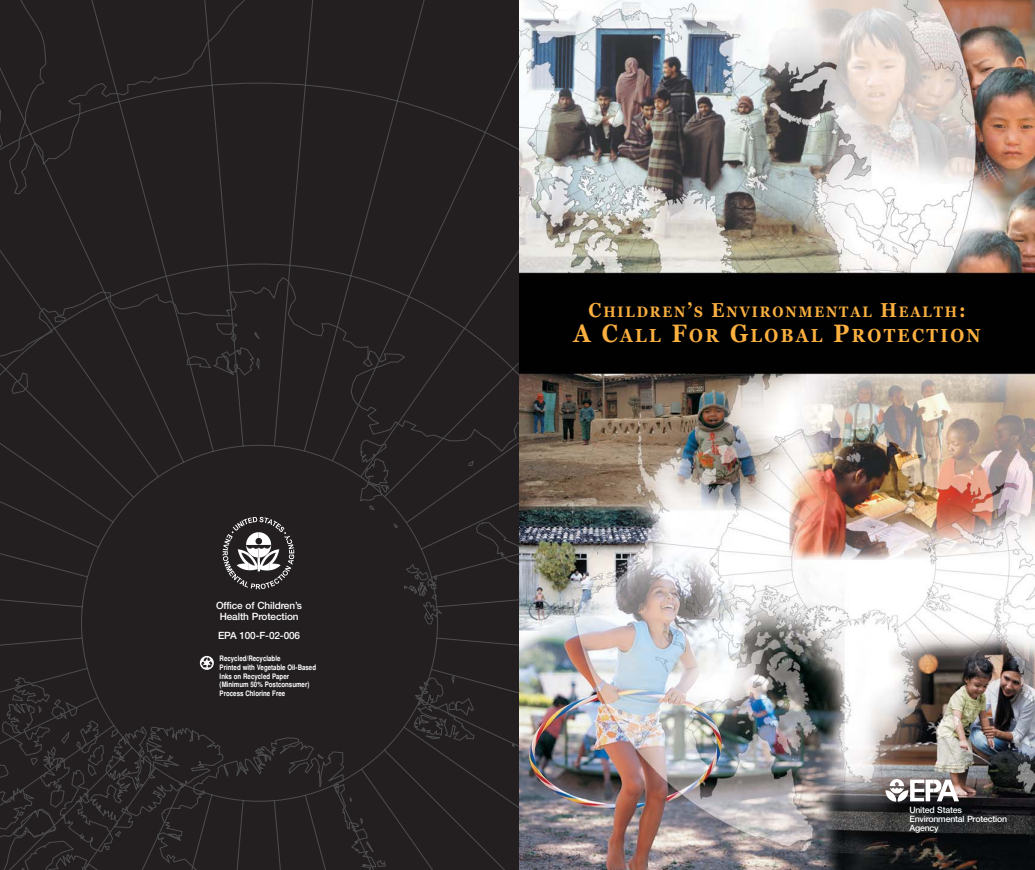
<style>
.page{position:relative;width:1035px;height:870px;background:#fff}
.page>*{position:absolute;margin:0;border:0;box-sizing:border-box;transform-origin:0 0}
.t1{font:700 18.75px "Georgia";letter-spacing:.14em;color:#fbb03f;scale:.9 1}
.t2{font:700 15px "Georgia";letter-spacing:.14em;color:#fbb03f;scale:.9 1}
.t3{font:500 10px/11.2px "Helvetica Neue";letter-spacing:-.01em;color:#fff;text-align:center}
.t4{font:500 8.75px/8.8px "Helvetica Neue";letter-spacing:-.02em;color:#fff}
.t5{font:700 condensed 7.5px/8.8px "Helvetica";color:#fff}
.s1{font-size:20px}
.s2{font-size:25px}
</style>
<div class="page">
<img style="left:518px;top:0;width:517px;height:870px">
<svg style="left:885px;top:779px;width:74px;height:23px"></svg>
<div style="left:0;top:0;width:518px;height:802px;background:#231f20"></div>
<div style="left:11px;top:315px;width:432px;height:310px;background:#231f20"></div>
<svg style="left:417px;top:460px;width:101px;height:137px;background:#242122"></svg>
<svg style="left:412px;top:675px;width:104px;height:72px;background:#272425"></svg>
<svg style="left:136px;top:676px;width:265px;height:194px;background:#252122"></svg>
<svg style="left:0;top:569px;width:136px;height:301px;background:#272324"></svg>
<svg style="left:200px;top:656px;width:14px;height:14px"></svg>
<svg style="left:223px;top:517px;width:71px;height:72px;background:#595657"></svg>
<h3 class="t3" style="left:216px;top:601px;width:88px">Office of Children’s<br>Health Protection</h3>
<h3 class="t3" style="left:218px;top:631px;width:84px">EPA 100-F-02-006</h3>
<p class="t5" style="left:220px;top:655px;width:98px">Recycled/Recyclable<br>Printed with Vegetable Oil-Based<br>Inks on Recycled Paper (Minimum 50% Postconsumer)<br>Process Chlorine Free</p>
<h2 class="t2" style="left:589px;top:306px;width:421px"><span class="s1">C</span>HILDREN<span class="s1">’</span>S <span class="s1">E</span>NVIRONMENTAL <span class="s1">H</span>EALTH<span class="s1">:</span></h2>
<h1 class="t1" style="left:574px;top:328px;width:454px"><span class="s2">A C</span>ALL <span class="s2">F</span>OR <span class="s2">G</span>LOBAL <span class="s2">P</span>ROTECTION</h1>
<p class="t4" style="left:909px;top:806px;width:99px">United States<br>Environmental Protection<br>Agency</p>
</div>
